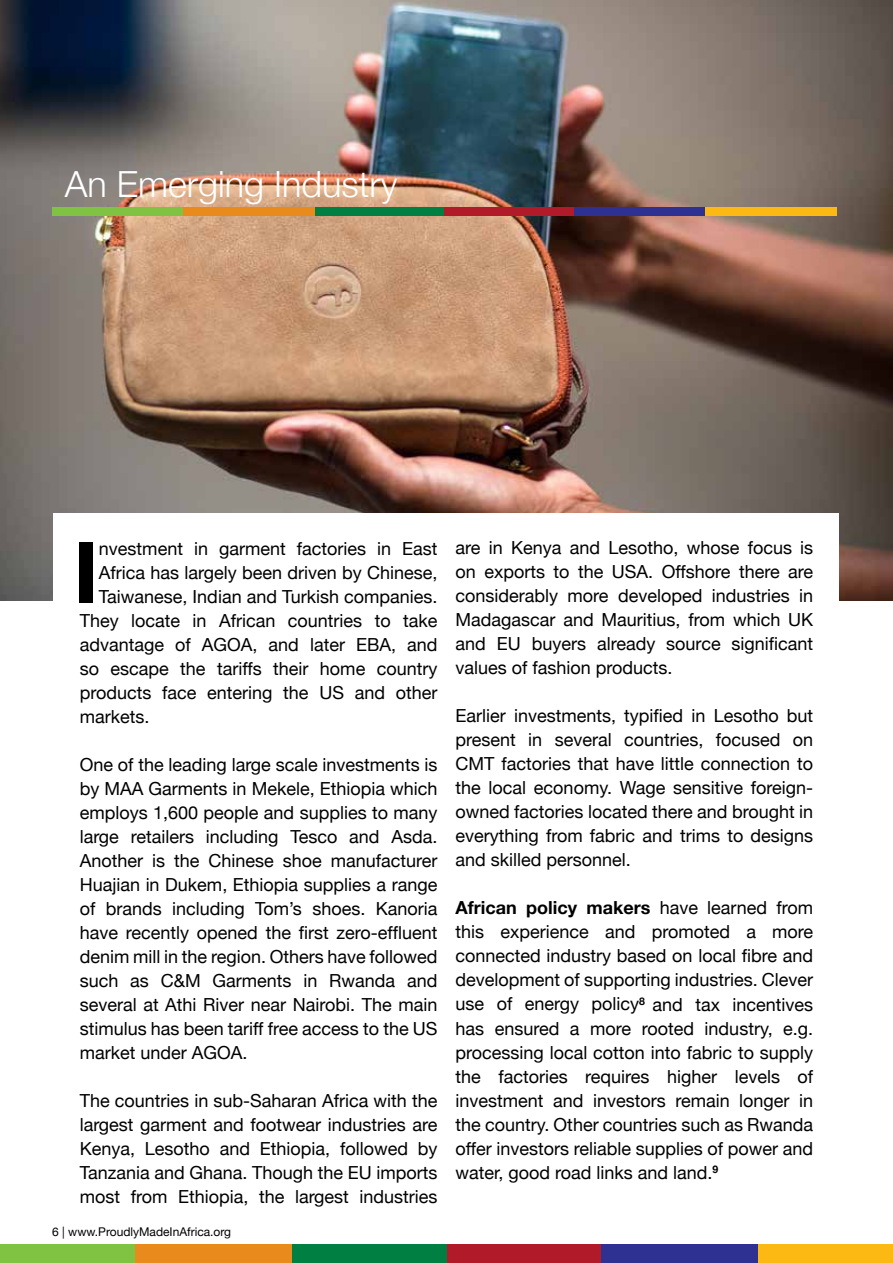
<style>
.page{position:relative;width:893px;height:1263px;background:#fff}
.page>*{position:absolute;margin:0;border:0;box-sizing:border-box;transform-origin:0 0}
.t1{font:700 85.2px "Helvetica Neue";color:#000}
.t2{font:300 36px "Helvetica Neue";color:#fff}
.t3{font:18px/24px "Helvetica Neue";color:#000;text-align:justify}
.t4{font:12px "Helvetica Neue";color:#000}
.s1{font-weight:700}
</style>
<div class="page">
<img style="left:0;top:0;width:893px;height:601px">
<div style="left:53px;top:513px;width:785px;height:219px;background:#fff"></div>
<div style="left:0;top:1244px;width:135px;height:19px;background:#80c342"></div>
<div style="left:135px;top:1244px;width:157px;height:19px;background:#e88b1c"></div>
<div style="left:292px;top:1244px;width:157px;height:19px;background:#007f42"></div>
<div style="left:446px;top:1244px;width:157px;height:19px;background:#b11b29"></div>
<div style="left:601px;top:1244px;width:157px;height:19px;background:#2e3092"></div>
<div style="left:758px;top:1244px;width:135px;height:19px;background:#fdb913"></div>
<div style="left:52px;top:207px;width:131px;height:9px;background:#80c342"></div>
<div style="left:183px;top:207px;width:132px;height:9px;background:#e88b1c"></div>
<div style="left:315px;top:207px;width:131px;height:9px;background:#007f42"></div>
<div style="left:445px;top:207px;width:131px;height:9px;background:#b11b29"></div>
<div style="left:574px;top:207px;width:132px;height:9px;background:#2e3092"></div>
<div style="left:706px;top:207px;width:131px;height:9px;background:#fdb913"></div>
<h2 class="t2" style="left:65px;top:162px;width:334px">An Emerging Industry</h2>
<h1 class="t1" style="left:74px;top:519px;width:27px">I</h1>
<p class="t3" style="left:99px;top:536px;width:340px">nvestment in garment factories in East</p>
<p class="t3" style="left:99px;top:560px;width:340px">Africa has largely been driven by Chinese,</p>
<p class="t3" style="left:99px;top:584px;width:340px">Taiwanese, Indian and Turkish companies.</p>
<p class="t3" style="left:80px;top:608px;width:359px">They locate in African countries to take</p>
<p class="t3" style="left:80px;top:632px;width:359px">advantage of AGOA, and later EBA, and</p>
<p class="t3" style="left:80px;top:656px;width:359px">so escape the tariffs their home country</p>
<p class="t3" style="left:80px;top:680px;width:359px">products face entering the US and other</p>
<p class="t3" style="left:80px;top:704px;width:71px">markets.</p>
<p class="t3" style="left:80px;top:752px;width:359px">One of the leading large scale investments is by MAA Garments in Mekele, Ethiopia which employs 1,600 people and supplies to many large retailers including Tesco and Asda.<br>Another is the Chinese shoe manufacturer Huajian in Dukem, Ethiopia supplies a range of brands including Tom’s shoes. Kanoria have recently opened the first zero-effluent denim mill in the region. Others have followed such as C&amp;M Garments in Rwanda and several at Athi River near Nairobi. The main stimulus has been tariff free access to the US market under AGOA.</p>
<p class="t3" style="left:80px;top:1088px;width:359px">The countries in sub-Saharan Africa with the largest garment and footwear industries are Kenya, Lesotho and Ethiopia, followed by Tanzania and Ghana. Though the EU imports most from Ethiopia, the largest industries</p>
<p class="t4" style="left:52px;top:1224px;width:180px">6 | www.ProudlyMadeInAfrica.org</p>
<p class="t3" style="left:455px;top:536px;width:359px">are in Kenya and Lesotho, whose focus is on exports to the USA. Offshore there are considerably more developed industries in Madagascar and Mauritius, from which UK and EU buyers already source significant values of fashion products.</p>
<p class="t3" style="left:455px;top:704px;width:359px">Earlier investments, typified in Lesotho but present in several countries, focused on CMT factories that have little connection to the local economy. Wage sensitive foreign&shy;owned factories located there and brought in everything from fabric and trims to designs and skilled personnel.</p>
<p class="t3" style="left:455px;top:896px;width:359px"><span class="s1">African policy makers</span> have learned from this experience and promoted a more connected industry based on local fibre and development of supporting industries. Clever use of energy policy<sup>8</sup> and tax incentives has ensured a more rooted industry, e.g. processing local cotton into fabric to supply the factories requires higher levels of investment and investors remain longer in the country. Other countries such as Rwanda offer investors reliable supplies of power and water, good road links and land.<sup>9</sup></p>
</div>
